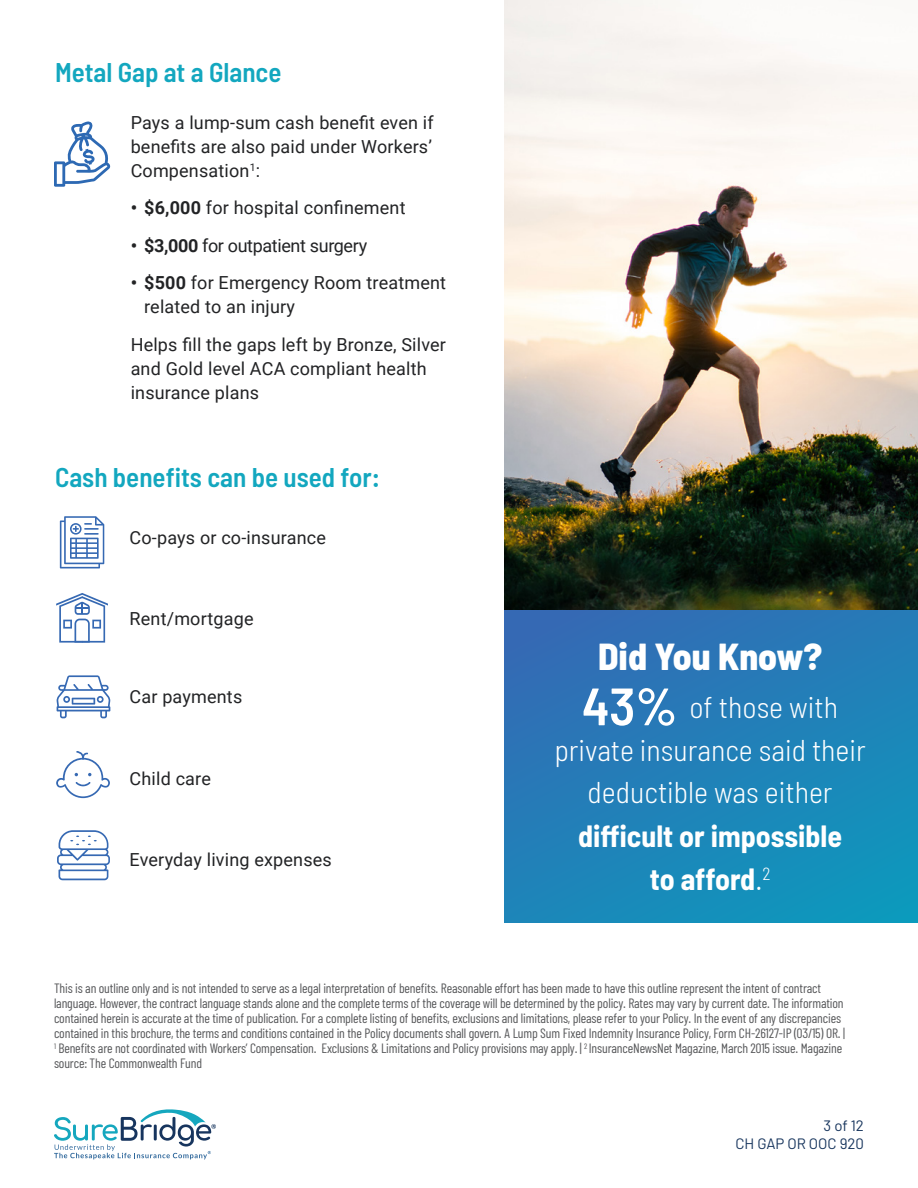
<style>
.page{position:relative;width:918px;height:1188px;background:#fff}
.page>*{position:absolute;margin:0;border:0;box-sizing:border-box;transform-origin:0 0}
.t1{font:800 semi-condensed 37.5px "Barlow";color:#fff}
.t2{font:300 semi-condensed 30px "Barlow";color:#fff}
.t3{font:700 semi-condensed 30px "Barlow";color:#fff}
.t4{font:600 semi-condensed 27px "Barlow";color:#13a7bf}
.t5{font:18px/24px "Roboto";letter-spacing:.01em;color:#222325}
.t6{font:18px "Roboto";letter-spacing:-.02em;color:#222325}
.t7{font:15px/18px "Barlow";color:#17355d;text-align:right}
.t8{font:13.5px/15px "Barlow Condensed";letter-spacing:-.01em;color:#57585a}
.s1{font-weight:700}
.s2{font-weight:600;font-size:52.5px}
.s3{font-weight:300}
</style>
<div class="page">
<svg style="left:54px;top:1109px;width:162px;height:50px"></svg>
<img style="left:504px;top:0;width:414px;height:611px">
<div style="left:504px;top:611px;width:414px;height:311px;background:linear-gradient(to bottom,#2f70b5,#1491bb)"></div>
<svg style="left:54px;top:121px;width:57px;height:66px"></svg>
<svg style="left:56px;top:593px;width:52px;height:50px"></svg>
<svg style="left:57px;top:830px;width:53px;height:50px"></svg>
<svg style="left:60px;top:516px;width:44px;height:52px"></svg>
<svg style="left:56px;top:751px;width:54px;height:47px"></svg>
<svg style="left:57px;top:675px;width:53px;height:43px"></svg>
<p class="t4" style="left:55px;top:56px;width:228px">Metal Gap at a Glance</p>
<p class="t5" style="left:131px;top:109px;width:305px;text-align:justify">Pays a lump-sum cash benefit even if benefits are also paid under Workers’ Compensation<sup>1</sup>:</p>
<p class="t5" style="left:131px;top:195px;width:276px"><span class="s1">• $6,000</span> for hospital confinement</p>
<p class="t6" style="left:131px;top:233px;width:238px"><span class="s1">• $3,000</span> for outpatient surgery</p>
<p class="t5" style="left:144px;top:270px;width:303px;text-indent:-14px"><span class="s1">• $500</span> for Emergency Room treatment related to an injury</p>
<p class="t5" style="left:131px;top:331px;width:317px">Helps fill the gaps left by Bronze, Silver and Gold level ACA compliant health insurance plans</p>
<p class="t4" style="left:55px;top:461px;width:326px">Cash benefits can be used for:</p>
<p class="t5" style="left:130px;top:525px;width:198px">Co-pays or co-insurance</p>
<p class="t5" style="left:130px;top:606px;width:125px">Rent/mortgage</p>
<p class="t5" style="left:130px;top:684px;width:114px">Car payments</p>
<p class="t5" style="left:130px;top:765px;width:83px">Child care</p>
<p class="t5" style="left:130px;top:847px;width:204px">Everyday living expenses</p>
<p class="t1" style="left:598px;top:634px;width:226px">Did You Know?</p>
<p class="t2" style="left:582px;top:688px;width:258px"><span class="s2">43%</span> of those with</p>
<p class="t2" style="left:554px;top:731px;width:313px">private insurance said their</p>
<p class="t2" style="left:588px;top:774px;width:247px">deductible was either</p>
<p class="t3" style="left:578px;top:817px;width:266px">difficult or impossible</p>
<p class="t3" style="left:650px;top:860px;width:122px">to afford<span class="s3">.</span><sup>2</sup></p>
<p class="t8" style="left:54px;top:980px;width:793px">This is an outline only and is not intended to serve as a legal interpretation of benefits. Reasonable effort has been made to have this outline represent the intent of contract language. However, the contract language stands alone and the complete terms of the coverage will be determined by the policy. Rates may vary by current date. The information contained herein is accurate at the time of publication. For a complete listing of benefits, exclusions and limitations, please refer to your Policy. In the event of any discrepancies contained in this brochure, the terms and conditions contained in the Policy documents shall govern. A Lump Sum Fixed Indemnity Insurance Policy, Form CH-26127-IP (03/15) OR. | <sup>1</sup> Benefits are not coordinated with Workers’ Compensation. Exclusions &amp; Limitations and Policy provisions may apply. | <sup>2</sup> InsuranceNewsNet Magazine, March 2015 issue. Magazine source: The Commonwealth Fund</p>
<p class="t7" style="left:735px;top:1116px;width:130px">3 of 12<br>CH GAP OR OOC 920</p>
</div>
